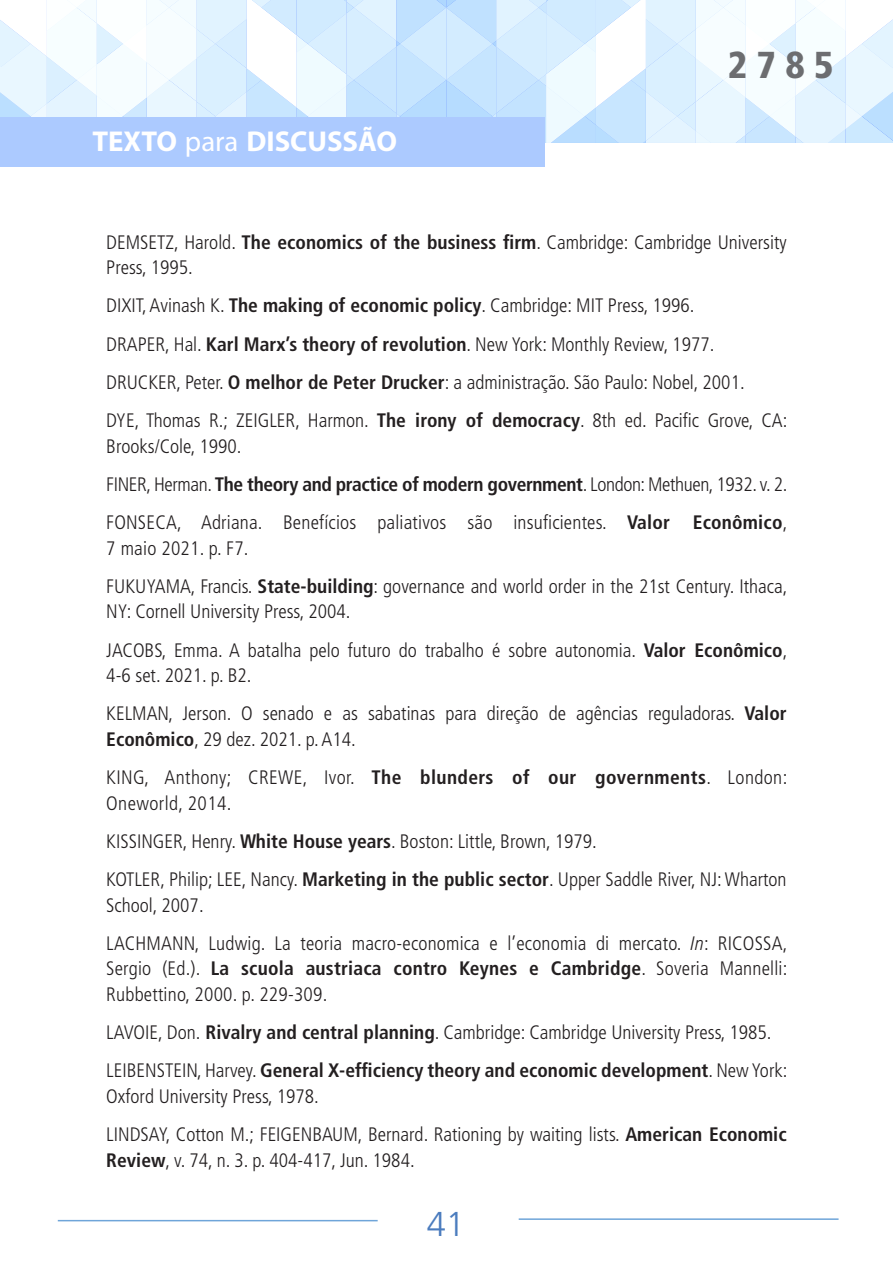
<style>
.page{position:relative;width:893px;height:1263px;background:#fff}
.page>*{position:absolute;margin:0;border:0;box-sizing:border-box;transform-origin:0 0}
.t1{font:900 condensed 37.5px "Frutiger LT Pro";color:#6c6d70}
.t2{font:300 34.5px "Frutiger LT Pro";color:#4b7cbe}
.t3{font:700 28.8px "Myriad Pro";color:#fff}
.referencias_texto{font:300 condensed 19.5px/25.5px "Frutiger";color:#231f20}
.referencias_texto-2{font:300 condensed 19.5px "Frutiger";letter-spacing:-.02em;color:#231f20}
.referencias_texto-3{font:300 condensed 19.5px/25.5px "Frutiger";letter-spacing:.02em;color:#231f20}
.s1{font-weight:400}
.s2{font-family:"Frutiger LT Pro";font-weight:700}
.s3{font-family:"Frutiger LT Pro";font-style:italic}
</style>
<div class="page">
<svg style="left:0;top:0;width:893px;height:143px"></svg>
<div style="left:0;top:118px;width:545px;height:49px;background:#accaff"></div>
<hr style="left:519px;top:1218px;width:319px;height:2px;background:#6fa5d9">
<hr style="left:58px;top:1220px;width:320px;height:1px;background:#6fa5d9">
<h3 class="t3" style="left:92px;top:122px;width:306px">TEXTO <span class="s1">para</span> DISCUSSÃO</h3>
<h1 class="t1" style="left:728px;top:42px;width:108px">2785</h1>
<p class="referencias_texto" style="left:106px;top:229px;width:682px">DEMSETZ, Harold. <span class="s2">The economics of the business firm</span>. Cambridge: Cambridge University<br>Press, 1995.</p>
<p class="referencias_texto" style="left:106px;top:293px;width:590px">DIXIT, Avinash K. <span class="s2">The making of economic policy</span>. Cambridge: MIT Press, 1996.</p>
<p class="referencias_texto" style="left:106px;top:331px;width:610px">DRAPER, Hal. <span class="s2">Karl Marx’s theory of revolution</span>. New York: Monthly Review, 1977.</p>
<p class="referencias_texto" style="left:106px;top:370px;width:640px">DRUCKER, Peter. <span class="s2">O melhor de Peter Drucker</span>: a administração. São Paulo: Nobel, 2001.</p>
<p class="referencias_texto" style="left:106px;top:408px;width:683px">DYE, Thomas R.; ZEIGLER, Harmon. <span class="s2">The irony of democracy</span>. 8th ed. Pacific Grove, CA:<br>Brooks/Cole, 1990.</p>
<p class="referencias_texto-2" style="left:106px;top:473px;width:683px">FINER, Herman. <span class="s2">The theory and practice of modern government</span>. London: Methuen, 1932. v. 2.</p>
<p class="referencias_texto" style="left:106px;top:510px;width:683px">FONSECA, Adriana. Benefícios paliativos são insuficientes. <span class="s2">Valor Econômico</span>,<br>7 maio 2021. p. F7.</p>
<p class="referencias_texto" style="left:106px;top:574px;width:683px">FUKUYAMA, Francis. <span class="s2">State-building</span>: governance and world order in the 21st Century. Ithaca,<br>NY: Cornell University Press, 2004.</p>
<p class="referencias_texto" style="left:106px;top:637px;width:683px">JACOBS, Emma. A batalha pelo futuro do trabalho é sobre autonomia. <span class="s2">Valor Econômico</span>,<br>4-6 set. 2021. p. B2.</p>
<p class="referencias_texto" style="left:106px;top:701px;width:682px">KELMAN, Jerson. O senado e as sabatinas para direção de agências reguladoras. <span class="s2">Valor<br>Econômico</span>, 29 dez. 2021. p. A14.</p>
<p class="referencias_texto-3" style="left:106px;top:765px;width:683px">KING, Anthony; CREWE, Ivor. <span class="s2">The blunders of our governments</span>. London:<br>Oneworld, 2014.</p>
<p class="referencias_texto" style="left:106px;top:829px;width:492px">KISSINGER, Henry. <span class="s2">White House years</span>. Boston: Little, Brown, 1979.</p>
<p class="referencias_texto" style="left:106px;top:867px;width:682px">KOTLER, Philip; LEE, Nancy. <span class="s2">Marketing in the public sector</span>. Upper Saddle River, NJ: Wharton<br>School, 2007.</p>
<p class="referencias_texto" style="left:106px;top:931px;width:683px;text-align:justify">LACHMANN, Ludwig. La teoria macro-economica e l’economia di mercato. <span class="s3">In</span>: RICOSSA, Sergio (Ed.). <span class="s2">La scuola austriaca contro Keynes e Cambridge</span>. Soveria Mannelli:<br>Rubbettino, 2000. p. 229-309.</p>
<p class="referencias_texto" style="left:106px;top:1020px;width:667px">LAVOIE, Don. <span class="s2">Rivalry and central planning</span>. Cambridge: Cambridge University Press, 1985.</p>
<p class="referencias_texto" style="left:106px;top:1058px;width:683px">LEIBENSTEIN, Harvey. <span class="s2">General X-efficiency theory and economic development</span>. New York:<br>Oxford University Press, 1978.</p>
<p class="referencias_texto" style="left:106px;top:1122px;width:682px">LINDSAY, Cotton M.; FEIGENBAUM, Bernard. Rationing by waiting lists. <span class="s2">American Economic<br>Review</span>, v. 74, n. 3. p. 404-417, Jun. 1984.</p>
<h2 class="t2" style="left:427px;top:1204px;width:40px">41</h2>
</div>
